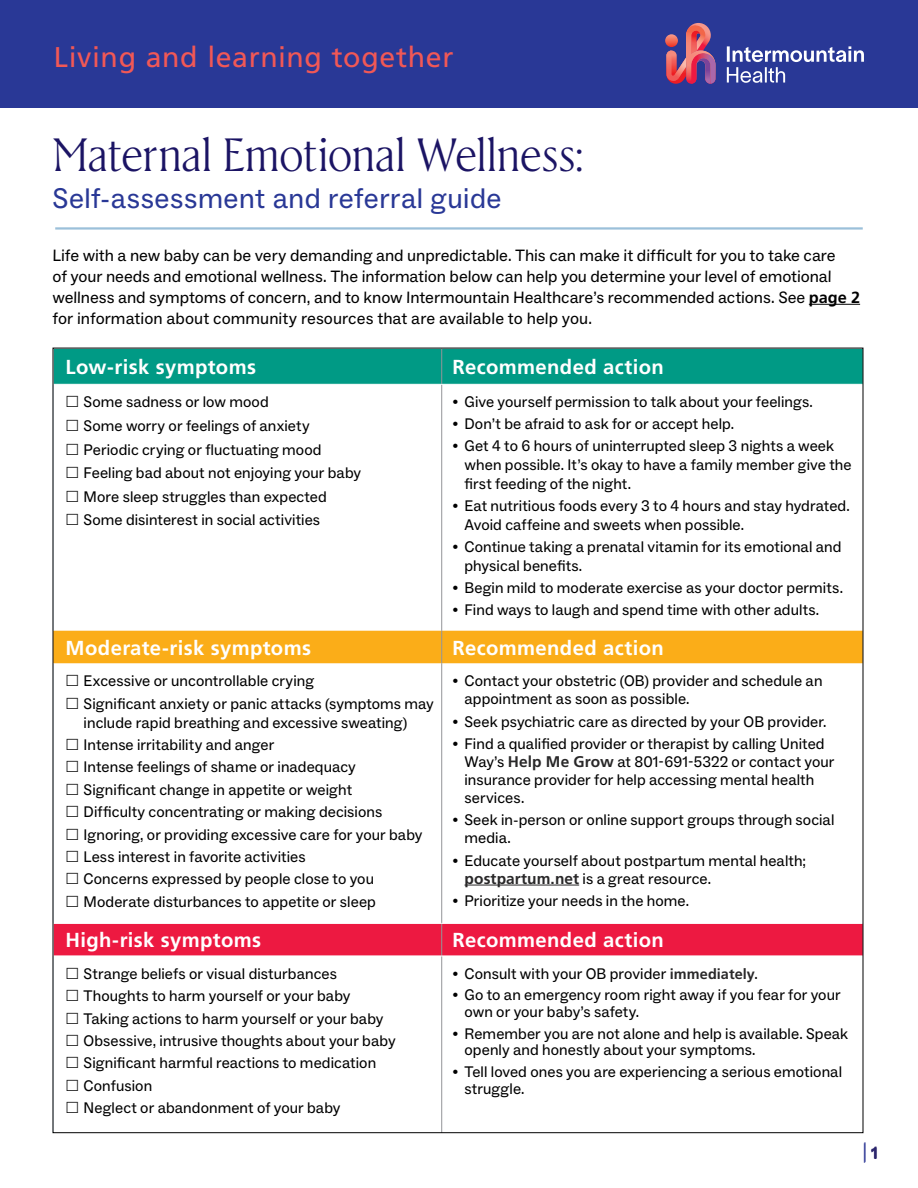
<style>
.page{position:relative;width:918px;height:1188px;background:#fff}
.page>*{position:absolute;margin:0;border:0;box-sizing:border-box;transform-origin:0 0}
.Title__h1{font:46.5px "Rector";color:#1b1464}
.Title__h1-2{font:28.5px "ABC Social";letter-spacing:.02em;color:#293896}
.t1{font:28.5px "Frutiger LT Std";letter-spacing:.02em;color:#f15856}
.t2{font:700 20.25px "Frutiger LT Std";letter-spacing:.02em;color:#fff}
.t3{font:300 condensed 19.5px "Frutiger LT Std";color:#3d469d}
.Opening_paragraph{font:16.5px/21px "ABC Social";color:#000}
.t4{font:15.45px/22.4px "ABC Social";letter-spacing:.005em;color:#000}
.s1{font-family:"Frutiger LT Std";font-weight:700;font-size:16.2px}
.s2{font-family:"Adobe Garamond Pro"}
.s3{font-family:"Frutiger LT Std";font-weight:700;color:#292829}
.s4{font-family:"Frutiger LT Std";font-weight:700;font-size:14.4px;color:#292829}
.s5{font-family:"ABC Social";font-weight:700;font-stretch:normal;font-size:16.5px;color:#2c266d}
</style>
<div class="page">
<div style="left:0;top:0;width:918px;height:107px;background:#293896"></div>
<hr style="left:55px;top:227px;width:808px;height:3px;background:#9bc0da">
<hr style="left:809px;top:304px;width:51px;height:1px;background:#000">
<div style="left:55px;top:350px;width:806px;height:34px;background:#009a85"></div>
<div style="left:55px;top:631px;width:806px;height:32px;background:#fbad18"></div>
<div style="left:55px;top:924px;width:806px;height:32px;background:#ed1941"></div>
<hr style="left:441px;top:348px;width:1px;height:36px;background:#939598">
<hr style="left:441px;top:385px;width:1px;height:246px;background:#939598">
<hr style="left:441px;top:631px;width:1px;height:32px;background:#939598">
<hr style="left:441px;top:663px;width:1px;height:260px;background:#939598">
<hr style="left:441px;top:924px;width:1px;height:32px;background:#939598">
<hr style="left:441px;top:956px;width:1px;height:177px;background:#939598">
<hr style="left:53px;top:956px;width:389px;height:1px;background:#fff">
<hr style="left:465px;top:885px;width:114px;height:1px;background:#292829">
<svg style="left:727px;top:46px;width:137px;height:37px"></svg>
<svg style="left:665px;top:23px;width:51px;height:61px"></svg>
<p class="t1" style="left:54px;top:40px;width:401px">Living and learning together</p>
<p class="Title__h1" style="left:52px;top:124px;width:533px">Maternal Emotional Wellness:</p>
<p class="Title__h1-2" style="left:52px;top:180px;width:451px">Self-assessment and referral guide</p>
<p class="Opening_paragraph" style="left:52px;top:245px;width:809px">Life with a new baby can be very demanding and unpredictable. This can make it difficult for you to take care<br>of your needs and emotional wellness. The information below can help you determine your level of emotional wellness and symptoms of concern, and to know Intermountain Healthcare’s recommended actions. See <span class="s1">page 2 </span>for information about community resources that are available to help you.</p>
<p class="t2" style="left:66px;top:355px;width:192px">Low-risk symptoms</p>
<p class="t2" style="left:453px;top:355px;width:213px">Recommended action</p>
<p class="t4" style="left:84px;top:390px;width:279px;line-height:23.5px">Some sadness or low mood<br>Some worry or feelings of anxiety Periodic crying or fluctuating mood Feeling bad about not enjoying your baby More sleep struggles than expected Some disinterest in social activities</p>
<p class="t4" style="left:453px;top:391px;width:362px"><span class="s2">•</span> Give yourself permission to talk about your feelings.</p>
<p class="t4" style="left:453px;top:413px;width:283px"><span class="s2">•</span> Don’t be afraid to ask for or accept help.</p>
<p class="t4" style="left:465px;top:436px;width:389px;line-height:19.2px;text-indent:-12px"><span class="s2">•</span> Get 4 to 6 hours of uninterrupted sleep 3 nights a week when possible. It’s okay to have a family member give the first feeding of the night.</p>
<p class="t4" style="left:465px;top:496px;width:387px;line-height:19.2px;text-indent:-12px"><span class="s2">•</span> Eat nutritious foods every 3 to 4 hours and stay hydrated.<br>Avoid caffeine and sweets when possible.</p>
<p class="t4" style="left:465px;top:537px;width:379px;line-height:19.2px;text-indent:-12px"><span class="s2">•</span> Continue taking a prenatal vitamin for its emotional and physical benefits.</p>
<p class="t4" style="left:453px;top:577px;width:392px"><span class="s2">•</span> Begin mild to moderate exercise as your doctor permits.</p>
<p class="t4" style="left:453px;top:599px;width:368px"><span class="s2">•</span> Find ways to laugh and spend time with other adults.</p>
<p class="t2" style="left:66px;top:636px;width:247px">Moderate-risk symptoms</p>
<p class="t2" style="left:453px;top:636px;width:213px">Recommended action</p>
<p class="t4" style="left:84px;top:670px;width:352px">Excessive or uncontrollable crying<br>Significant anxiety or panic attacks (symptoms may</p>
<p class="t4" style="left:84px;top:712px;width:340px">include rapid breathing and excessive sweating)<br>Intense irritability and anger<br>Intense feelings of shame or inadequacy Significant change in appetite or weight<br>Difficulty concentrating or making decisions Ignoring, or providing excessive care for your baby Less interest in favorite activities<br>Concerns expressed by people close to you Moderate disturbances to appetite or sleep</p>
<p class="t4" style="left:465px;top:672px;width:360px;line-height:18px;text-indent:-12px"><span class="s2">•</span> Contact your obstetric (OB) provider and schedule an appointment as soon as possible.</p>
<p class="t4" style="left:453px;top:710px;width:376px"><span class="s2">•</span> Seek psychiatric care as directed by your OB provider.</p>
<p class="t4" style="left:465px;top:735px;width:372px;line-height:18px;text-indent:-12px"><span class="s2">•</span> Find a qualified provider or therapist by calling United Way’s <span class="s3">Help Me Grow</span> at 801-691-5322 or contact your insurance provider for help accessing mental health services.</p>
<p class="t4" style="left:465px;top:811px;width:371px;line-height:18px;text-indent:-12px"><span class="s2">•</span> Seek in-person or online support groups through social media.</p>
<p class="t4" style="left:465px;top:851px;width:343px;line-height:18px;text-indent:-12px"><span class="s2">•</span> Educate yourself about postpartum mental health; <span class="s3">postpartum.net</span> is a great resource.</p>
<p class="t4" style="left:453px;top:890px;width:238px"><span class="s2">•</span> Prioritize your needs in the home.</p>
<p class="t2" style="left:66px;top:928px;width:197px">High-risk symptoms</p>
<p class="t2" style="left:453px;top:928px;width:213px">Recommended action</p>
<p class="t4" style="left:84px;top:963px;width:314px">Strange beliefs or visual disturbances Thoughts to harm yourself or your baby Taking actions to harm yourself or your baby Obsessive, intrusive thoughts about your baby Significant harmful reactions to medication Confusion<br>Neglect or abandonment of your baby</p>
<p class="t4" style="left:453px;top:963px;width:307px"><span class="s2">•</span> Consult with your OB provider <span class="s4">immediately</span>.</p>
<p class="t4" style="left:465px;top:987px;width:378px;line-height:16.8px;text-indent:-12px"><span class="s2">•</span> Go to an emergency room right away if you fear for your own or your baby’s safety.</p>
<p class="t4" style="left:465px;top:1025px;width:385px;line-height:16.8px;text-indent:-12px"><span class="s2">•</span> Remember you are not alone and help is available. Speak openly and honestly about your symptoms.</p>
<p class="t4" style="left:465px;top:1063px;width:379px;line-height:16.8px;text-indent:-12px"><span class="s2">•</span> Tell loved ones you are experiencing a serious emotional struggle.</p>
<p class="t3" style="left:863px;top:1140px;width:17px">| <span class="s5">1</span></p>
</div>
